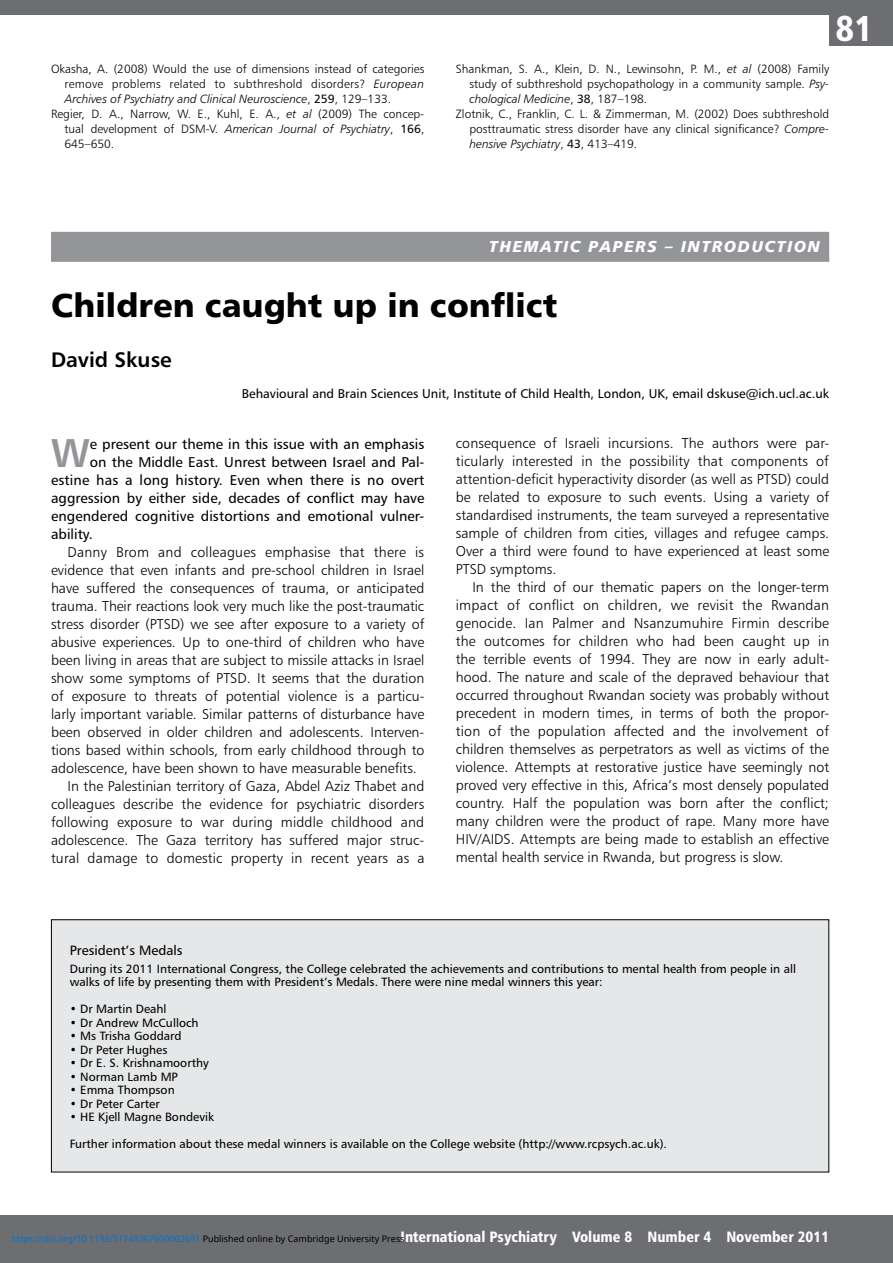
<style>
.page{position:relative;width:893px;height:1263px;background:#fff}
.page>*{position:absolute;margin:0;border:0;box-sizing:border-box;transform-origin:0 0}
.t1{font:40.2px "Humanist 777 BT Bold B";color:#939598}
.t2{font:36px "Humanist 777 BT Black Condensed B";color:#fff}
.t3{font:33px "Humanist 777 BT Black B";color:#000}
.t4{font:21px "Humanist 777 BT Bold B";color:#000}
.t5{font:15.75px "Humanist 777 BT Black Italic B";letter-spacing:.1em;color:#fff}
.t6{font:15px "Humanist 777 BT Black Condensed B";color:#fff}
.t7{font:14.25px/18px "Humanist 777 BT Light B";color:#000;text-align:justify}
.t8{font:14.25px "Humanist 777 BT Roman B";color:#000}
.t9{font:13.5px "Humanist 777 BT Roman B";color:#000}
.t10{font:12.75px "Humanist 777 BT Roman B";color:#000}
.t11{font:12px/13.5px "Humanist 777 BT Roman B";color:#000}
.t12{font:12px/15px "Humanist 777 BT Light B";color:#000;text-align:right}
.t13{font:12px "Humanist 777 BT Light Italic B";color:#000}
.t14{font:9px "Noto Sans";color:#0172cf}
.s1{font-family:"Humanist 777 BT Light Italic B"}
.s2{font-family:"Humanist 777 BT Light B"}
.s3{font-family:"Humanist 777 BT Roman B"}
.s4{color:#000}
</style>
<div class="page">
<div style="left:0;top:1215px;width:893px;height:48px;background:#6d6e71"></div>
<div style="left:829px;top:0;width:64px;height:46px;background:#6d6e71"></div>
<div style="left:0;top:0;width:893px;height:15px;background:#6d6e71"></div>
<div style="left:51px;top:232px;width:778px;height:30px;background:#939598"></div>
<div style="left:51px;top:920px;width:778px;height:252px;background:#e6e7e8"></div>
<div style="left:51px;top:919px;width:778px;height:253px;border:1px solid #000"></div>
<p class="t12" style="left:51px;top:61px;width:375px">Okasha, A. (2008) Would the use of dimensions instead of categories remove problems related to subthreshold disorders? <span class="s1">European</span></p>
<p class="t13" style="left:65px;top:91px;width:328px">Archives of Psychiatry and Clinical Neuroscience<span class="s2">,</span> <span class="s3">259</span><span class="s2">, 129–133.</span></p>
<p class="t12" style="left:51px;top:106px;width:375px">Regier, D. A., Narrow, W. E., Kuhl, E. A., <span class="s1">et al</span> (2009) The concep-</p>
<p class="t13" style="left:65px;top:121px;width:361px"><span class="s2">tual development of DSM-V.</span> American Journal of Psychiatry<span class="s2">,</span> <span class="s3">166</span><span class="s2">,</span></p>
<p class="t12" style="left:65px;top:136px;width:51px">645–650.</p>
<h2 class="t2" style="left:836px;top:6px;width:39px">81</h2>
<p class="t12" style="left:456px;top:61px;width:375px">Shankman, S. A., Klein, D. N., Lewinsohn, P. M., <span class="s1">et al</span> (2008) Family study of subthreshold psychopathology in a community sample. <span class="s1">Psy-</span></p>
<p class="t13" style="left:469px;top:92px;width:179px">chological Medicine<span class="s2">,</span> <span class="s3">38</span><span class="s2">, 187–198.</span></p>
<p class="t12" style="left:456px;top:106px;width:375px">Zlotnik, C., Franklin, C. L. &amp; Zimmerman, M. (2002) Does subthreshold posttraumatic stress disorder have any clinical significance? <span class="s1">Compre-</span></p>
<p class="t13" style="left:469px;top:137px;width:169px">hensive Psychiatry<span class="s2">,</span> <span class="s3">43</span><span class="s2">, 413–419.</span></p>
<p class="t5" style="left:489px;top:236px;width:62px">THEMATI</p>
<p class="t5" style="left:570px;top:236px;width:67px">C PAPERS</p>
<p class="t5" style="left:665px;top:236px;width:50px">– INTRODU</p>
<p class="t5" style="left:765px;top:236px;width:23px">CTIO</p>
<p class="t5" style="left:808px;top:236px;width:14px">N</p>
<h3 class="t3" style="left:51px;top:285px;width:508px">Children caught up in conflict</h3>
<h3 class="t4" style="left:51px;top:346px;width:122px">David Skuse</h3>
<p class="t10" style="left:242px;top:386px;width:589px">Behavioural and Brain Sciences Unit, Institute of Child Health, London, UK, email dskuse@ich.ucl.ac.uk</p>
<h1 class="t1" style="left:51px;top:428px;width:40px">W</h1>
<p class="t8" style="left:90px;top:435px;width:336px">e present our theme in this issue with an emphasis</p>
<p class="t7" style="left:456px;top:434px;width:375px">consequence of Israeli incursions. The authors were par&shy;ticularly interested in the possibility that components of attention-deficit hyperactivity disorder (as well as PTSD) could be related to exposure to such events. Using a variety of standardised instruments, the team surveyed a representative sample of children from cities, villages and refugee camps.<br>Over a third were found to have experienced at least some PTSD symptoms.</p>
<p class="t7" style="left:456px;top:578px;width:375px;text-indent:17px">In the third of our thematic papers on the longer-term impact of conflict on children, we revisit the Rwandan genocide. Ian Palmer and Nsanzumuhire Firmin describe the outcomes for children who had been caught up in the terrible events of 1994. They are now in early adult&shy;hood. The nature and scale of the depraved behaviour that occurred throughout Rwandan society was probably without precedent in modern times, in terms of both the propor&shy;tion of the population affected and the involvement of children themselves as perpetrators as well as victims of the violence. Attempts at restorative justice have seemingly not proved very effective in this, Africa’s most densely populated country. Half the population was born after the conflict; many children were the product of rape. Many more have HIV/AIDS. Attempts are being made to establish an effective mental health service in Rwanda, but progress is slow.</p>
<p class="t8" style="left:90px;top:453px;width:336px">on the Middle East. Unrest between Israel and Pal-</p>
<p class="t8" style="left:51px;top:471px;width:375px">estine has a long history. Even when there is no overt</p>
<p class="t8" style="left:51px;top:489px;width:375px">aggression by either side, decades of conflict may have</p>
<p class="t8" style="left:51px;top:507px;width:375px">engendered cognitive distortions and emotional vulner-</p>
<p class="t8" style="left:51px;top:525px;width:43px">ability.</p>
<p class="t7" style="left:68px;top:543px;width:358px">Danny Brom and colleagues emphasise that there is</p>
<p class="t7" style="left:51px;top:561px;width:375px">evidence that even infants and pre-school children in Israel</p>
<p class="t7" style="left:51px;top:579px;width:375px">have suffered the consequences of trauma, or anticipated</p>
<p class="t7" style="left:51px;top:597px;width:375px">trauma. Their reactions look very much like the post-traumatic</p>
<p class="t7" style="left:51px;top:615px;width:375px">stress disorder (PTSD) we see after exposure to a variety of</p>
<p class="t7" style="left:51px;top:633px;width:375px">abusive experiences. Up to one-third of children who have</p>
<p class="t7" style="left:51px;top:651px;width:375px">been living in areas that are subject to missile attacks in Israel</p>
<p class="t7" style="left:51px;top:669px;width:375px">show some symptoms of PTSD. It seems that the duration</p>
<p class="t7" style="left:51px;top:687px;width:375px">of exposure to threats of potential violence is a particu-</p>
<p class="t7" style="left:51px;top:705px;width:375px">larly important variable. Similar patterns of disturbance have</p>
<p class="t7" style="left:51px;top:723px;width:375px">been observed in older children and adolescents. Interven-</p>
<p class="t7" style="left:51px;top:741px;width:375px">tions based within schools, from early childhood through to</p>
<p class="t7" style="left:51px;top:759px;width:367px">adolescence, have been shown to have measurable benefits.</p>
<p class="t7" style="left:68px;top:777px;width:358px">In the Palestinian territory of Gaza, Abdel Aziz Thabet and</p>
<p class="t7" style="left:51px;top:795px;width:375px">colleagues describe the evidence for psychiatric disorders</p>
<p class="t7" style="left:51px;top:813px;width:375px">following exposure to war during middle childhood and</p>
<p class="t7" style="left:51px;top:831px;width:375px">adolescence. The Gaza territory has suffered major struc-</p>
<p class="t7" style="left:51px;top:849px;width:375px">tural damage to domestic property in recent years as a</p>
<p class="t9" style="left:70px;top:941px;width:114px">President’s Medals</p>
<p class="t11" style="left:70px;top:961px;width:728px">During its 2011 International Congress, the College celebrated the achievements and contributions to mental health from people in all walks of life by presenting them with President’s Medals. There were nine medal winners this year:</p>
<p class="t11" style="left:70px;top:1002px;width:98px">• Dr Martin Deahl</p>
<p class="t11" style="left:70px;top:1015px;width:130px">• Dr Andrew McCulloch</p>
<p class="t11" style="left:70px;top:1029px;width:114px">• Ms Trisha Goddard</p>
<p class="t11" style="left:70px;top:1042px;width:99px">• Dr Peter Hughes</p>
<p class="t11" style="left:70px;top:1056px;width:141px">• Dr E. S. Krishnamoorthy</p>
<p class="t11" style="left:70px;top:1069px;width:110px">• Norman Lamb MP</p>
<p class="t11" style="left:70px;top:1083px;width:106px">• Emma Thompson</p>
<p class="t11" style="left:70px;top:1096px;width:91px">• Dr Peter Carter</p>
<p class="t11" style="left:70px;top:1110px;width:146px">• HE Kjell Magne Bondevik</p>
<p class="t11" style="left:70px;top:1137px;width:599px">Further information about these medal winners is available on the College website (http://www.rcpsych.ac.uk).</p>
<p class="t6" style="left:401px;top:1227px;width:430px">International Psychiatry Volume 8 Number 4 November 2011</p>
<p class="t14" style="left:12px;top:1232px;width:394px">https://doi.org/10.1192/S1749367600002691 <span class="s4">Published online by Cambridge University Press</span></p>
</div>
